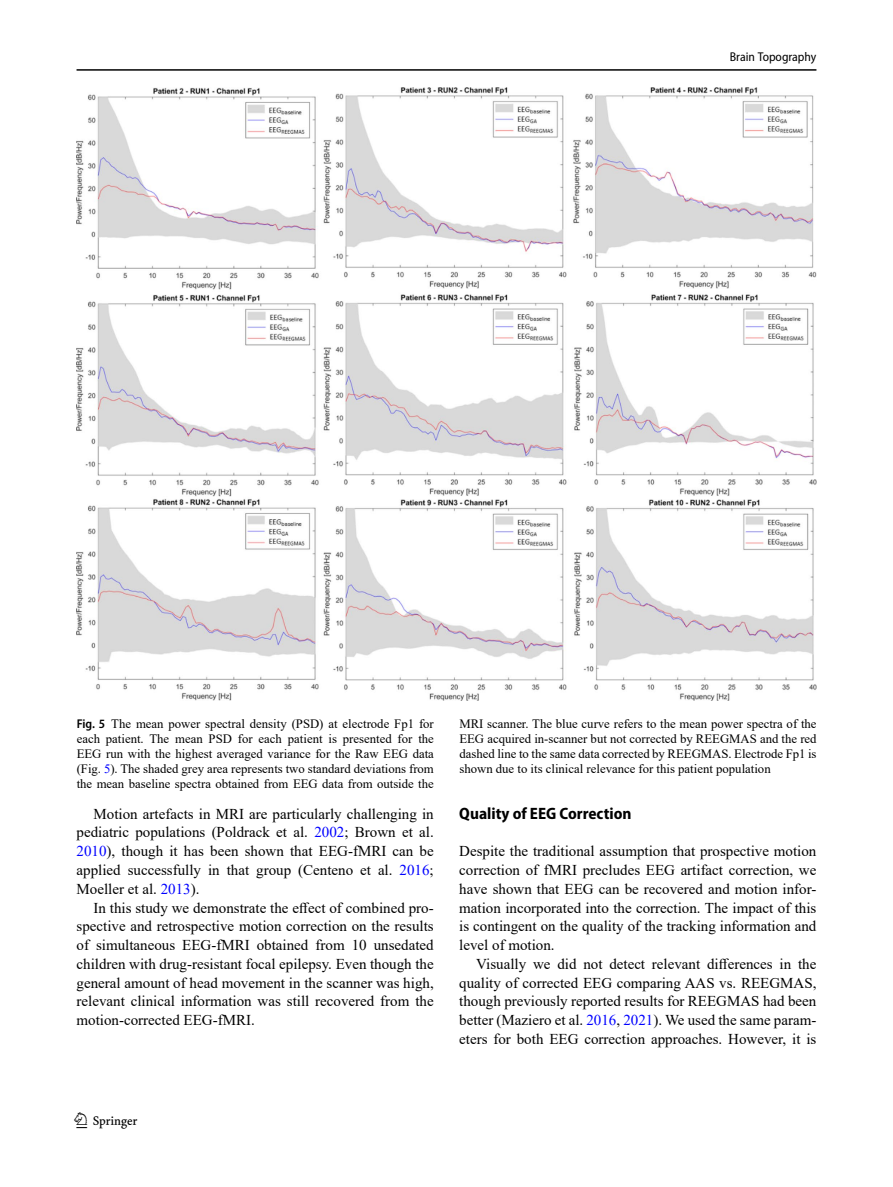
<style>
.page{position:relative;width:893px;height:1187px;background:#fff}
.page>*{position:absolute;margin:0;border:0;box-sizing:border-box;transform-origin:0 0}
.t1{font:22.5px "Springnew";color:#000}
.Head_2{font:700 semi-condensed 16.5px "Myriad Pro";color:#000}
.Body_Text_Indent{font:15px/18.8px "Times New Roman";color:#000;text-align:justify}
.Body_Text{font:15px/18.8px "Times New Roman";color:#000;text-align:justify}
.Figure_Caption{font:12.75px/15px "Times New Roman";color:#000;text-align:justify}
.t2{font:semi-condensed 12.75px "Myriad Pro";color:#000}
.s1{font-family:"Myriad Pro";font-weight:600;font-stretch:semi-condensed}
.s2{color:#00f}
</style>
<div class="page">
<hr style="left:77px;top:69px;width:739px;height:2px;background:#000">
<img style="left:77px;top:87px;width:740px;height:613px">
<p class="t2" style="left:730px;top:49px;width:88px">Brain Topography</p>
<p class="Figure_Caption" style="left:77px;top:715px;width:359px"><span class="s1">Fig. 5</span> The mean power spectral density (PSD) at electrode Fp1 for each patient. The mean PSD for each patient is presented for the EEG run with the highest averaged variance for the Raw EEG data (Fig. <span class="s2">5</span>). The shaded grey area represents two standard deviations from the mean baseline spectra obtained from EEG data from outside the</p>
<p class="Figure_Caption" style="left:459px;top:715px;width:359px">MRI scanner. The blue curve refers to the mean power spectra of the EEG acquired in-scanner but not corrected by REEGMAS and the red dashed line to the same data corrected by REEGMAS. Electrode Fp1 is shown due to its clinical relevance for this patient population</p>
<p class="Body_Text_Indent" style="left:77px;top:803px;width:359px;text-indent:17px">Motion artefacts in MRI are particularly challenging in pediatric populations (Poldrack et al. <span class="s2">2002</span>; Brown et al.<br><span class="s2">2010</span>), though it has been shown that EEG-fMRI can be applied successfully in that group (Centeno et al. <span class="s2">2016</span>; Moeller et al. <span class="s2">2013</span>).</p>
<p class="Body_Text_Indent" style="left:77px;top:897px;width:359px;text-indent:17px">In this study we demonstrate the effect of combined pro&shy;spective and retrospective motion correction on the results of simultaneous EEG-fMRI obtained from 10 unsedated children with drug-resistant focal epilepsy. Even though the general amount of head movement in the scanner was high, relevant clinical information was still recovered from the motion-corrected EEG-fMRI.</p>
<p class="Head_2" style="left:459px;top:803px;width:174px">Quality of EEG Correction</p>
<p class="Body_Text" style="left:459px;top:841px;width:359px">Despite the traditional assumption that prospective motion correction of fMRI precludes EEG artifact correction, we have shown that EEG can be recovered and motion infor&shy;mation incorporated into the correction. The impact of this is contingent on the quality of the tracking information and level of motion.</p>
<p class="Body_Text_Indent" style="left:459px;top:953px;width:359px;text-indent:17px">Visually we did not detect relevant differences in the quality of corrected EEG comparing AAS vs. REEGMAS, though previously reported results for REEGMAS had been better (Maziero et al. <span class="s2">2016</span>, <span class="s2">2021</span>). We used the same param&shy;eters for both EEG correction approaches. However, it is</p>
<h1 class="t1" style="left:77px;top:1107px;width:63px">1 3</h1>
</div>
